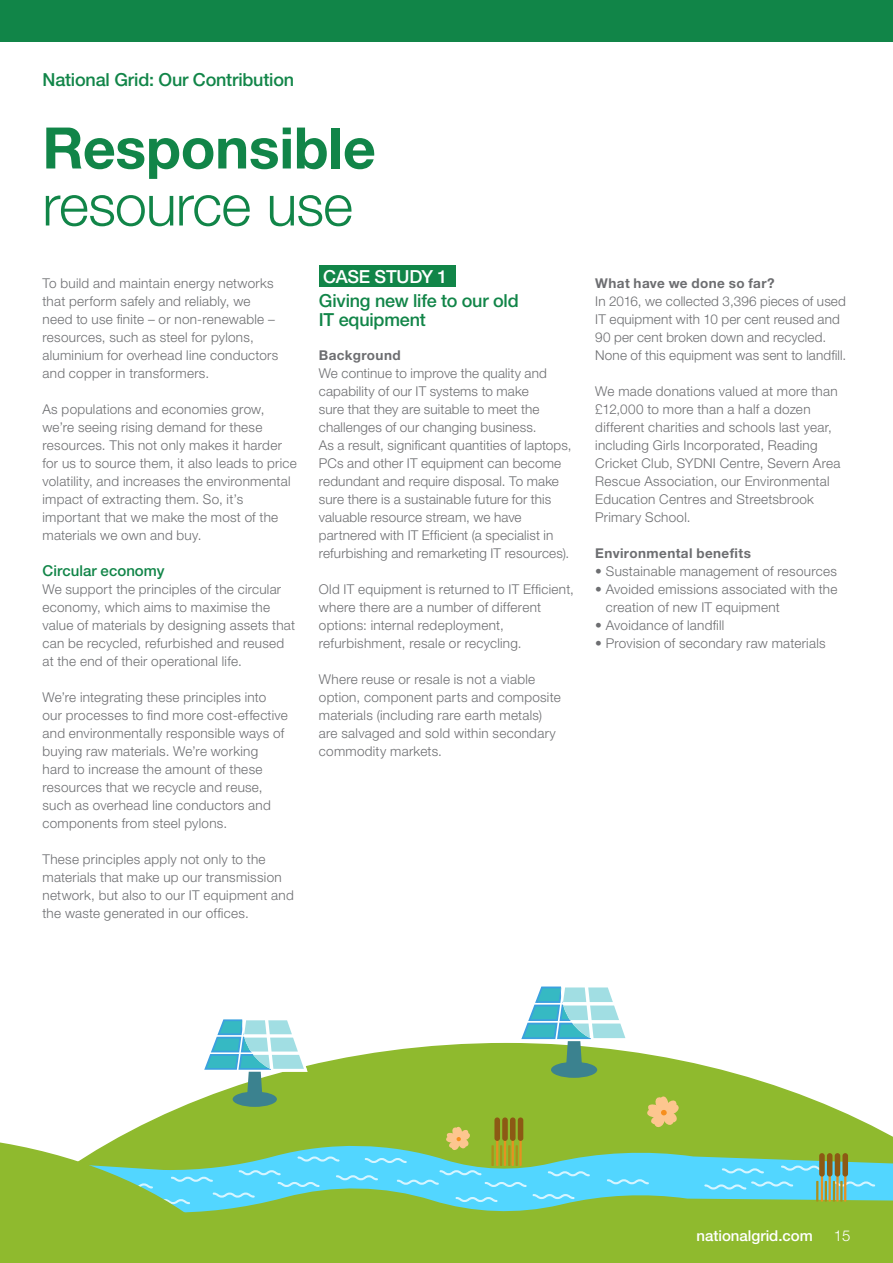
<style>
.page{position:relative;width:893px;height:1263px;background:#fff}
.page>*{position:absolute;margin:0;border:0;box-sizing:border-box;transform-origin:0 0}
.t1{font:700 57.3px "Helvetica Neue LT Std";letter-spacing:-.005em;color:#118548}
.t2{font:300 57.3px "Helvetica Neue LT Pro";letter-spacing:-.015em;color:#118548}
.t3{font:500 18px/19.5px "Helvetica Neue LT Pro";letter-spacing:-.01em;color:#118548}
.t4{font:500 18px "Helvetica Neue LT Pro";letter-spacing:-.015em;color:#fff}
.t5{font:500 15px "Helvetica Neue LT Pro";color:#fff}
.t6{font:500 15px "Helvetica Neue";color:#118548}
.t7{font:300 15px "Helvetica Neue LT Pro";color:#fff}
.t8{font:300 13.5px/18px "Helvetica Neue LT Pro";letter-spacing:.02em;color:#6d6e71}
.t9{font:700 13.5px "Helvetica Neue LT Std";letter-spacing:.03em;color:#6d6e71}
</style>
<div class="page">
<div style="left:319px;top:266px;width:137px;height:21px;background:#118548"></div>
<svg style="left:144px;top:1043px;width:749px;height:220px;fill:#8fba2e"></svg>
<svg style="left:590px;top:1141px;width:303px;height:73px;background:#70c898"></svg>
<svg style="left:607px;top:1179px;width:42px;height:5px"></svg>
<svg style="left:722px;top:1168px;width:42px;height:5px"></svg>
<div style="left:551px;top:1062px;width:46px;height:16px;background:#3b828f;border-radius:50%"></div>
<svg style="left:519px;top:986px;width:110px;height:83px"></svg>
<div style="left:233px;top:1091px;width:44px;height:16px;background:#3b828f;border-radius:50%"></div>
<svg style="left:202px;top:1019px;width:105px;height:79px"></svg>
<svg style="left:642px;top:1092px;width:41px;height:39px;background:#b9be53"></svg>
<svg style="left:661px;top:1109px;width:6px;height:7px"></svg>
<svg style="left:704px;top:1181px;width:89px;height:8px"></svg>
<svg style="left:781px;top:1165px;width:38px;height:6px"></svg>
<svg style="left:835px;top:1181px;width:40px;height:5px"></svg>
<hr style="left:821px;top:1166px;width:2px;height:35px;background:#e69121">
<div style="left:819px;top:1153px;width:6px;height:23px;background:#8c5914;border-radius:3px"></div>
<hr style="left:828px;top:1166px;width:3px;height:35px;background:#e69121">
<div style="left:827px;top:1153px;width:5px;height:23px;background:#8c5914;border-radius:3px"></div>
<hr style="left:836px;top:1166px;width:3px;height:35px;background:#e69121">
<div style="left:835px;top:1153px;width:5px;height:23px;background:#8c5914;border-radius:3px"></div>
<hr style="left:844px;top:1166px;width:2px;height:35px;background:#e69121">
<hr style="left:825px;top:1181px;width:2px;height:20px;background:#ab8f1a">
<hr style="left:816px;top:1181px;width:2px;height:20px;background:#ab8f1a">
<div style="left:842px;top:1153px;width:6px;height:23px;background:#8c5914;border-radius:3px"></div>
<hr style="left:840px;top:1181px;width:3px;height:20px;background:#ab8f1a">
<hr style="left:833px;top:1181px;width:2px;height:20px;background:#ab8f1a">
<div style="left:494px;top:1117px;width:6px;height:24px;background:#8c5914;border-radius:3px"></div>
<div style="left:502px;top:1117px;width:6px;height:24px;background:#8c5914;border-radius:3px"></div>
<div style="left:510px;top:1117px;width:6px;height:24px;background:#8c5914;border-radius:3px"></div>
<div style="left:518px;top:1117px;width:5px;height:24px;background:#8c5914;border-radius:3px"></div>
<div style="left:0;top:0;width:893px;height:41px;background:#118548"></div>
<svg style="left:0;top:1124px;width:590px;height:139px;background:#88c367"></svg>
<h2 class="t3" style="left:43px;top:70px;width:253px">National Grid: Our Contribution</h2>
<h1 class="t1" style="left:42px;top:113px;width:335px">Responsible</h1>
<h1 class="t2" style="left:42px;top:170px;width:312px">resource use</h1>
<p class="t8" style="left:43px;top:274px;width:237px">To build and maintain energy networks that perform safely and reliably, we need to use finite – or non-renewable – resources, such as steel for pylons, aluminium for overhead line conductors and copper in transformers.</p>
<p class="t8" style="left:43px;top:400px;width:256px">As populations and economies grow, we’re seeing rising demand for these resources. This not only makes it harder for us to source them, it also leads to price volatility, and increases the environmental impact of extracting them. So, it’s important that we make the most of the materials we own and buy.</p>
<p class="t6" style="left:43px;top:562px;width:124px">Circular economy</p>
<p class="t8" style="left:43px;top:580px;width:254px">We support the principles of the circular economy, which aims to maximise the value of materials by designing assets that can be recycled, refurbished and reused at the end of their operational life.</p>
<p class="t8" style="left:43px;top:688px;width:247px">We’re integrating these principles into our processes to find more cost-effective and environmentally responsible ways of buying raw materials. We’re working hard to increase the amount of these resources that we recycle and reuse, such as overhead line conductors and components from steel pylons.</p>
<p class="t8" style="left:43px;top:850px;width:253px">These principles apply not only to the materials that make up our transmission network, but also to our IT equipment and the waste generated in our offices.</p>
<h2 class="t4" style="left:323px;top:266px;width:126px">CASE STUDY 1</h2>
<h2 class="t3" style="left:319px;top:290px;width:201px">Giving new life to our old<br>IT equipment</h2>
<p class="t9" style="left:319px;top:347px;width:83px">Background</p>
<p class="t8" style="left:319px;top:364px;width:254px">We continue to improve the quality and capability of our IT systems to make<br>sure that they are suitable to meet the challenges of our changing business.<br>As a result, significant quantities of laptops, PCs and other IT equipment can become redundant and require disposal. To make sure there is a sustainable future for this valuable resource stream, we have partnered with IT Efficient (a specialist in refurbishing and remarketing IT resources).</p>
<p class="t8" style="left:319px;top:580px;width:257px">Old IT equipment is returned to IT Efficient, where there are a number of different options: internal redeployment, refurbishment, resale or recycling.</p>
<p class="t8" style="left:319px;top:670px;width:243px">Where reuse or resale is not a viable option, component parts and composite materials (including rare earth metals) are salvaged and sold within secondary commodity markets.</p>
<p class="t9" style="left:595px;top:275px;width:181px">What have we done so far?</p>
<p class="t8" style="left:595px;top:292px;width:252px">In 2016, we collected 3,396 pieces of used IT equipment with 10 per cent reused and 90 per cent broken down and recycled.<br>None of this equipment was sent to landfill.</p>
<p class="t8" style="left:595px;top:382px;width:247px">We made donations valued at more than £12,000 to more than a half a dozen different charities and schools last year, including Girls Incorporated, Reading Cricket Club, SYDNI Centre, Severn Area Rescue Association, our Environmental Education Centres and Streetsbrook Primary School.</p>
<p class="t9" style="left:595px;top:545px;width:157px">Environmental benefits</p>
<p class="t8" style="left:595px;top:562px;width:243px">• Sustainable management of resources</p>
<p class="t8" style="left:606px;top:580px;width:233px;text-indent:-11px">• Avoided emissions associated with the creation of new IT equipment</p>
<p class="t8" style="left:595px;top:616px;width:130px">• Avoidance of landfill</p>
<p class="t8" style="left:595px;top:634px;width:232px">• Provision of secondary raw materials</p>
<p class="t5" style="left:696px;top:1226px;width:118px">nationalgrid.com</p>
<p class="t7" style="left:834px;top:1226px;width:18px">15</p>
</div>
